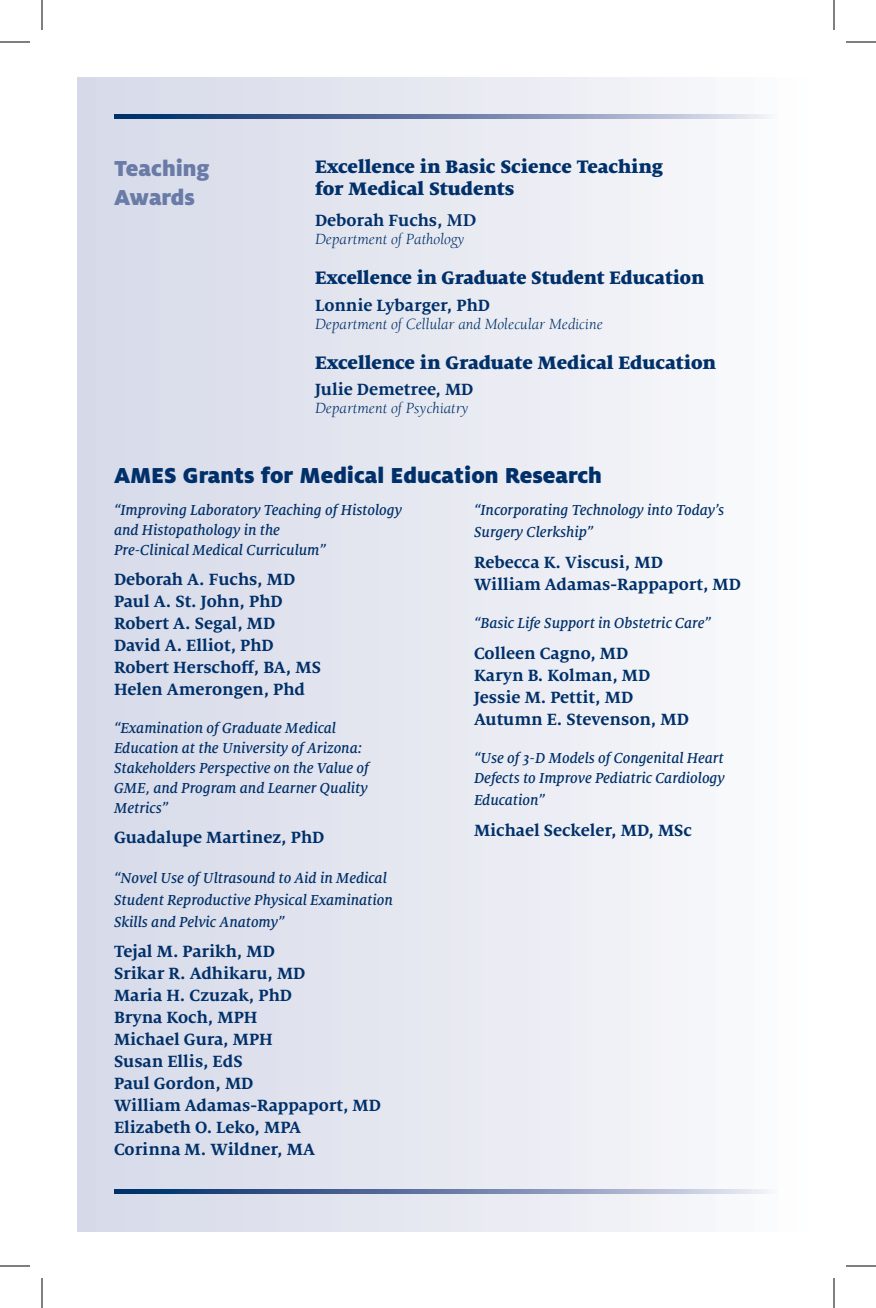
<style>
.page{position:relative;width:876px;height:1308px;background:#fff}
.page>*{position:absolute;margin:0;border:0;box-sizing:border-box;transform-origin:0 0}
.t1{font:900 24px "Milo OT";color:#003069}
.t2{font:900 24px/28.8px "Milo OT";color:#697ba6}
.t3{font:900 20px/22px "Milo Serif OT";color:#003069}
.t4{font:700 18px/22px "Milo Serif OT";color:#003069}
.t5{font:italic 500 16px/20px "Milo Serif OT";color:#003069;scale:.96 1}
.t6{font:italic 16px "Berkeley Std";color:#003069}
.s1{font-family:"Minion Pro"}
</style>
<div class="page">
<div style="left:78px;top:78px;width:756px;height:1154px;background:linear-gradient(to right,#d4d8e7,#fdfdfe)"></div>
<svg style="left:114px;top:114px;width:666px;height:4px;background:#6d82a9"></svg>
<svg style="left:114px;top:1190px;width:666px;height:4px;background:#6d82a9"></svg>
<hr style="left:0;top:42px;width:30px;height:1px;background:#000">
<hr style="left:846px;top:42px;width:30px;height:1px;background:#000">
<hr style="left:0;top:1266px;width:30px;height:1px;background:#000">
<hr style="left:846px;top:1266px;width:30px;height:1px;background:#000">
<hr style="left:42px;top:0;width:1px;height:30px;background:#000">
<hr style="left:42px;top:1278px;width:1px;height:30px;background:#000">
<hr style="left:834px;top:0;width:1px;height:30px;background:#000">
<hr style="left:834px;top:1278px;width:1px;height:30px;background:#000">
<h1 class="t2" style="left:114px;top:154px;width:97px">Teaching<br>Awards</h1>
<p class="t3" style="left:315px;top:156px;width:350px">Excellence in Basic Science Teaching for Medical Students</p>
<p class="t4" style="left:315px;top:210px;width:163px">Deborah Fuchs, <span class="s1">MD</span></p>
<p class="t6" style="left:315px;top:230px;width:151px">Department of Pathology</p>
<p class="t3" style="left:315px;top:267px;width:391px">Excellence in Graduate Student Education</p>
<p class="t4" style="left:315px;top:294px;width:176px">Lonnie Lybarger, PhD</p>
<p class="t6" style="left:315px;top:315px;width:289px">Department of Cellular and Molecular Medicine</p>
<p class="t3" style="left:315px;top:352px;width:403px">Excellence in Graduate Medical Education</p>
<p class="t4" style="left:315px;top:379px;width:160px">Julie Demetree, MD</p>
<p class="t6" style="left:315px;top:400px;width:155px">Department of Psychiatry</p>
<h1 class="t1" style="left:114px;top:461px;width:490px">AMES Grants for Medical Education Research</h1>
<p class="t5" style="left:114px;top:500px;width:301px">“Improving Laboratory Teaching of Histology and Histopathology in the<br>Pre-Clinical Medical Curriculum”</p>
<p class="t4" style="left:114px;top:569px;width:208px">Deborah A. Fuchs, MD<br>Paul A. St. John, PhD<br>Robert A. Segal, MD<br>David A. Elliot, PhD<br>Robert Herschoff, BA, MS<br>Helen Amerongen, Phd</p>
<p class="t5" style="left:114px;top:718px;width:267px">“Examination of Graduate Medical<br>Education at the University of Arizona:<br>Stakeholders Perspective on the Value of<br>GME, and Program and Learner Quality<br>Metrics”</p>
<p class="t4" style="left:114px;top:827px;width:212px">Guadalupe Martinez, PhD</p>
<p class="t5" style="left:114px;top:867px;width:292px;line-height:22px">“Novel Use of Ultrasound to Aid in Medical<br>Student Reproductive Physical Examination<br>Skills and Pelvic Anatomy”</p>
<p class="t4" style="left:114px;top:941px;width:268px">Tejal M. Parikh, MD<br>Srikar R. Adhikaru, MD<br>Maria H. Czuzak, PhD<br>Bryna Koch, MPH<br>Michael Gura, MPH<br>Susan Ellis, EdS<br>Paul Gordon, MD<br>William Adamas-Rappaport, MD<br>Elizabeth O. Leko, MPA<br>Corinna M. Wildner, MA</p>
<p class="t5" style="left:474px;top:499px;width:262px;line-height:22px">“Incorporating Technology into Today’s<br>Surgery Clerkship”</p>
<p class="t4" style="left:474px;top:552px;width:268px">Rebecca K. Viscusi, MD<br>William Adamas-Rappaport, MD</p>
<p class="t5" style="left:474px;top:613px;width:248px">“Basic Life Support in Obstetric Care”</p>
<p class="t4" style="left:474px;top:643px;width:216px">Colleen Cagno, MD<br>Karyn B. Kolman, MD<br>Jessie M. Pettit, MD<br>Autumn E. Stevenson, MD</p>
<p class="t5" style="left:474px;top:748px;width:263px">“Use of 3-D Models of Congenital Heart<br>Defects to Improve Pediatric Cardiology</p>
<p class="t5" style="left:474px;top:790px;width:75px">Education”</p>
<p class="t4" style="left:474px;top:820px;width:219px">Michael Seckeler, MD, MSc</p>
</div>
